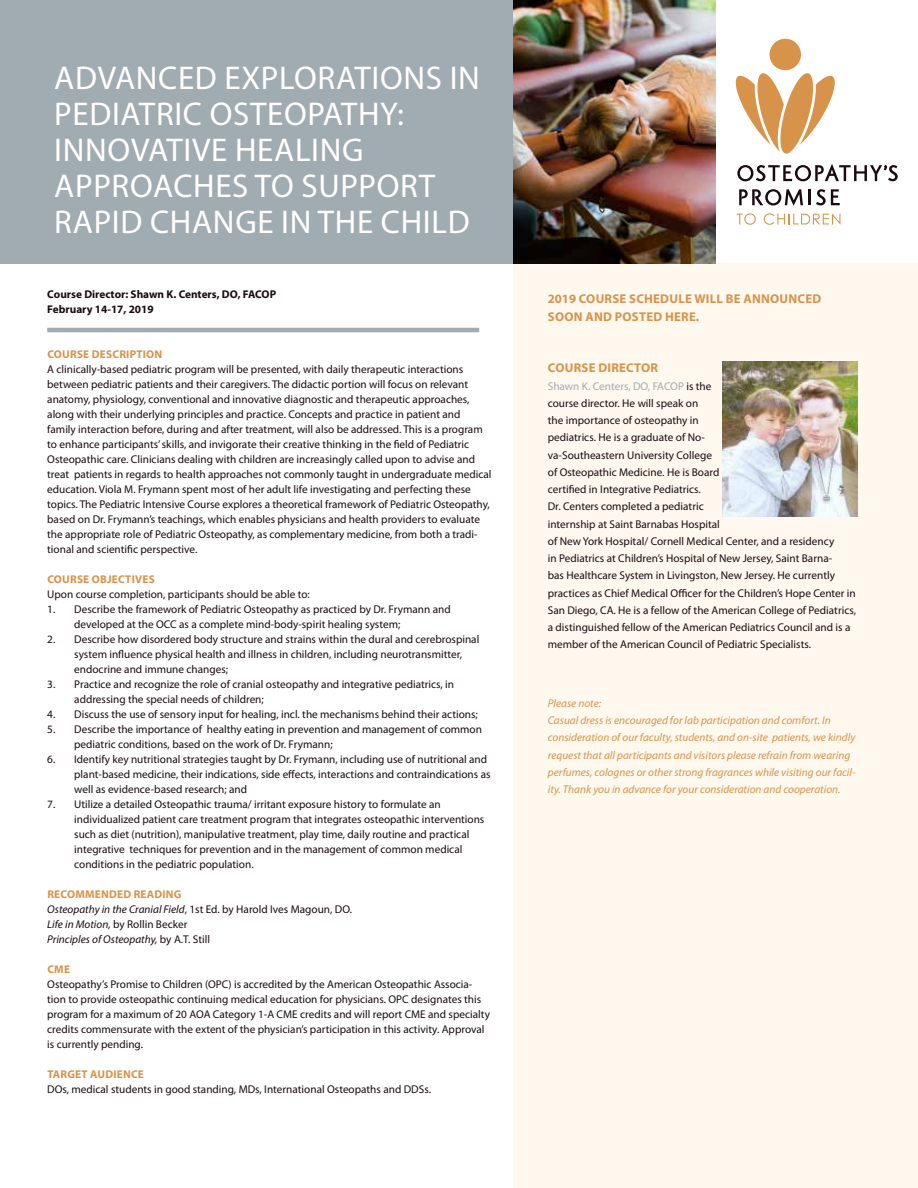
<style>
.page{position:relative;width:918px;height:1188px;background:#fff}
.page>*{position:absolute;margin:0;border:0;box-sizing:border-box;transform-origin:0 0}
.t1{font:33px/36px "Myriad Pro";letter-spacing:.02em;color:#fff}
.t2{font:700 12.75px/17.2px "Myriad Pro";letter-spacing:.02em;color:#d7934a}
.t3{font:11.25px/15px "Myriad Pro";color:#1a0b12}
.t4{font:italic 11.25px/17.2px "Myriad Pro";color:#d7934a}
.t5{font:italic 11.25px/15px "Myriad Pro";color:#1a0b12}
.t6{font:700 11.25px/15px "Myriad Pro";color:#1a0b12}
.t7{font:700 11.25px "Myriad Pro";letter-spacing:.02em;color:#d7934a}
.s1{font-weight:700;font-style:normal;color:#d7934a}
.s2{font-style:normal}
.s3{color:#a1abb2}
</style>
<div class="page">
<div style="left:513px;top:263px;width:405px;height:925px;background:#fff8ef"></div>
<div style="left:0;top:0;width:513px;height:263px;background:#a1abb2"></div>
<img style="left:513px;top:0;width:203px;height:263px">
<hr style="left:47px;top:328px;width:432px;height:4px;background:#a1abb2">
<img style="left:723px;top:361px;width:135px;height:156px">
<div style="left:770px;top:39px;width:31px;height:31px;background:#d7934a;border-radius:50%"></div>
<svg style="left:735px;top:73px;width:100px;height:81px"></svg>
<svg style="left:737px;top:164px;width:161px;height:17px"></svg>
<svg style="left:739px;top:189px;width:64px;height:17px"></svg>
<svg style="left:809px;top:189px;width:31px;height:16px"></svg>
<svg style="left:737px;top:213px;width:19px;height:12px"></svg>
<svg style="left:764px;top:213px;width:76px;height:12px"></svg>
<h1 class="t1" style="left:54px;top:60px;width:427px">ADVANCED EXPLORATIONS IN<br>PEDIATRIC OSTEOPATHY:<br>INNOVATIVE HEALING<br>APPROACHES TO SUPPORT<br>RAPID CHANGE IN THE CHILD</h1>
<p class="t6" style="left:47px;top:286px;width:230px">Course Director: Shawn K. Centers, DO, FACOP<br>February 14-17, 2019</p>
<p class="t7" style="left:47px;top:347px;width:116px">COURSE DESCRIPTION</p>
<p class="t3" style="left:47px;top:361px;width:446px">A clinically-based pediatric program will be presented, with daily therapeutic interactions between pediatric patients and their caregivers. The didactic portion will focus on relevant anatomy, physiology, conventional and innovative diagnostic and therapeutic approaches, along with their underlying principles and practice. Concepts and practice in patient and family interaction before, during and after treatment, will also be addressed. This is a program to enhance participants’ skills, and invigorate their creative thinking in the field of Pediatric Osteopathic care. Clinicians dealing with children are increasingly called upon to advise and treat patients in regards to health approaches not commonly taught in undergraduate medical education. Viola M. Frymann spent most of her adult life investigating and perfecting these topics. The Pediatric Intensive Course explores a theoretical framework of Pediatric Osteopathy, based on Dr. Frymann’s teachings, which enables physicians and health providers to evaluate the appropriate role of Pediatric Osteopathy, as complementary medicine, from both a tradi&shy;tional and scientific perspective.</p>
<p class="t7" style="left:47px;top:572px;width:109px">COURSE OBJECTIVES</p>
<p class="t3" style="left:47px;top:586px;width:264px">Upon course completion, participants should be able to:</p>
<p class="t3" style="left:74px;top:601px;width:378px;text-indent:-27px">1. Describe the framework of Pediatric Osteopathy as practiced by Dr. Frymann and developed at the OCC as a complete mind-body-spirit healing system;</p>
<p class="t3" style="left:74px;top:631px;width:407px;text-indent:-27px">2. Describe how disordered body structure and strains within the dural and cerebrospinal system influence physical health and illness in children, including neurotransmitter, endocrine and immune changes;</p>
<p class="t3" style="left:74px;top:676px;width:381px;text-indent:-27px">3. Practice and recognize the role of cranial osteopathy and integrative pediatrics, in addressing the special needs of children;</p>
<p class="t3" style="left:47px;top:706px;width:432px">4. Discuss the use of sensory input for healing, incl. the mechanisms behind their actions;</p>
<p class="t3" style="left:74px;top:721px;width:409px;text-indent:-27px">5. Describe the importance of healthy eating in prevention and management of common pediatric conditions, based on the work of Dr. Frymann;</p>
<p class="t3" style="left:74px;top:751px;width:418px;text-indent:-27px">6. Identify key nutritional strategies taught by Dr. Frymann, including use of nutritional and plant-based medicine, their indications, side effects, interactions and contraindications as well as evidence-based research; and</p>
<p class="t3" style="left:74px;top:796px;width:412px;text-indent:-27px">7. Utilize a detailed Osteopathic trauma/ irritant exposure history to formulate an individualized patient care treatment program that integrates osteopathic interventions such as diet (nutrition), manipulative treatment, play time, daily routine and practical integrative techniques for prevention and in the management of common medical conditions in the pediatric population.</p>
<p class="t5" style="left:47px;top:886px;width:307px"><span class="s1">RECOMMENDED READING<br></span>Osteopathy in the Cranial Field<span class="s2">, 1st Ed. by Harold Ives Magoun, DO</span>.<br>Life in Motion, <span class="s2">by Rollin Becker<br></span>Principles of Osteopathy, <span class="s2">by A.T. Still</span></p>
<p class="t7" style="left:47px;top:962px;width:24px">CME</p>
<p class="t3" style="left:47px;top:976px;width:444px">Osteopathy’s Promise to Children (OPC) is accredited by the American Osteopathic Associa&shy;tion to provide osteopathic continuing medical education for physicians. OPC designates this program for a maximum of 20 AOA Category 1-A CME credits and will report CME and specialty credits commensurate with the extent of the physician’s participation in this activity. Approval is currently pending.</p>
<p class="t7" style="left:47px;top:1067px;width:98px">TARGET AUDIENCE</p>
<p class="t3" style="left:47px;top:1081px;width:385px">DOs, medical students in good standing, MDs, International Osteopaths and DDSs.</p>
<p class="t2" style="left:548px;top:290px;width:275px">2019 COURSE SCHEDULE WILL BE ANNOUNCED<br>SOON AND POSTED HERE.</p>
<p class="t2" style="left:548px;top:359px;width:112px">COURSE DIRECTOR</p>
<p class="t3" style="left:548px;top:377px;width:310px;line-height:17.2px"><span class="s3">Shawn K. Centers, DO, FACOP</span> is the<br>course director. He will speak on<br>the importance of osteopathy in<br>pediatrics. He is a graduate of No-<br>va-Southeastern University College<br>of Osteopathic Medicine. He is Board<br>certified in Integrative Pediatrics.<br>Dr. Centers completed a pediatric<br>internship at Saint Barnabas Hospital<br>of New York Hospital/ Cornell Medical Center, and a residency<br>in Pediatrics at Children’s Hospital of New Jersey, Saint Barna-<br>bas Healthcare System in Livingston, New Jersey. He currently practices as Chief Medical Officer for the Children’s Hope Center in San Diego, CA. He is a fellow of the American College of Pediatrics, a distinguished fellow of the American Pediatrics Council and is a member of the American Council of Pediatric Specialists.</p>
<p class="t4" style="left:548px;top:694px;width:309px">Please note:<br>Casual dress is encouraged for lab participation and comfort. In consideration of our faculty, students, and on-site patients, we kindly request that all participants and visitors please refrain from wearing perfumes, colognes or other strong fragrances while visiting our facil&shy;ity. Thank you in advance for your consideration and cooperation.</p>
</div>
